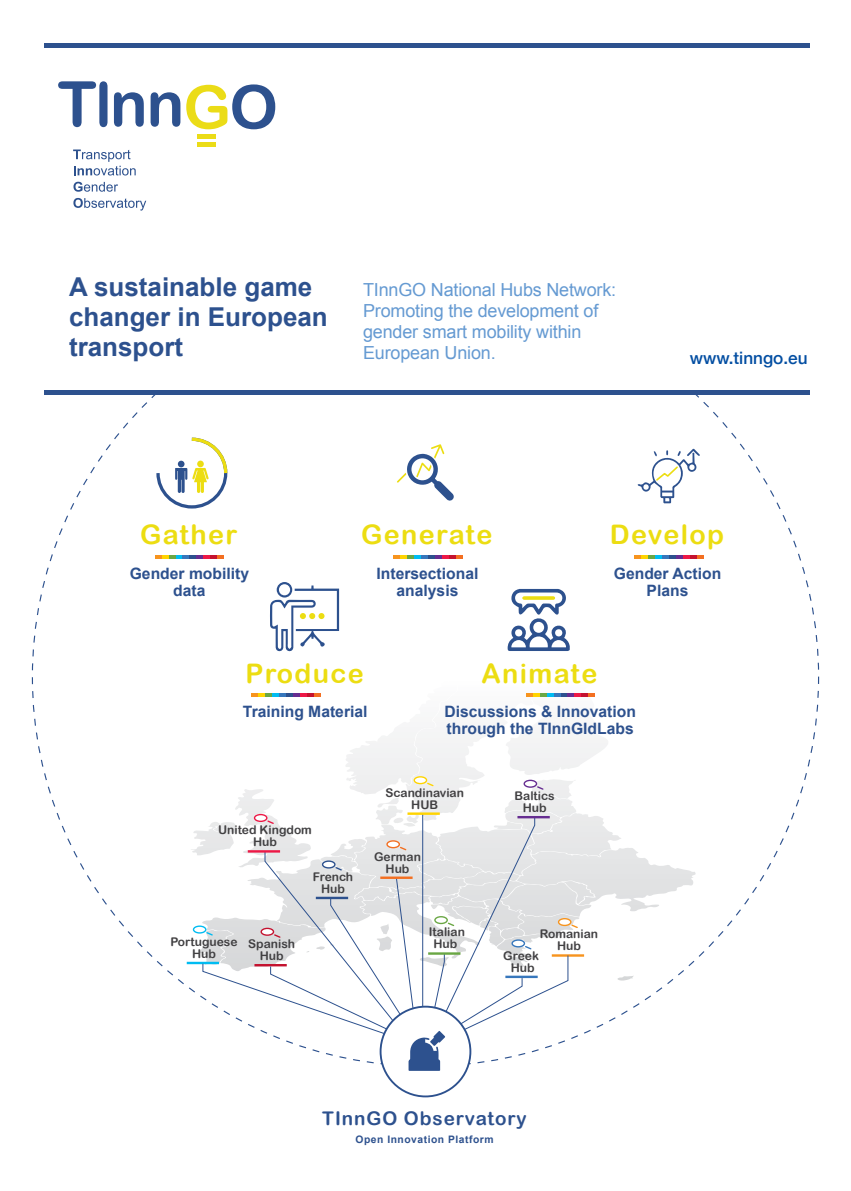
<style>
.page{position:relative;width:851px;height:1191px;background:#fff}
.page>*{position:absolute;margin:0;border:0;box-sizing:border-box;transform-origin:0 0}
.t1{font:27px "Arial Rounded MT Bold";letter-spacing:.05em;color:#ecdd12}
.t2{font:700 26px/30px "Arial";color:#2d518e}
.t3{font:18.8px "Arial Rounded MT Bold";letter-spacing:.05em;color:#2d518e}
.t4{font:18px/21px "Arial";letter-spacing:-.01em;color:#659ad2}
.t5{font:500 17.2px "Helvetica Neue";color:#034ea2}
.t6{font:700 15.6px/16.8px "Arial";color:#2d518e;text-align:center}
.t7{font:12px/12px "Arial Rounded MT Bold";color:#414042;text-align:center}
.t8{font:700 10.4px "Arial";letter-spacing:.05em;color:#2d518e}
</style>
<div class="page">
<hr style="left:187px;top:961px;width:32px;height:3px;background:#00bcf2">
<svg style="left:58px;top:81px;width:49px;height:46px"></svg>
<svg style="left:114px;top:92px;width:30px;height:35px"></svg>
<svg style="left:150px;top:92px;width:30px;height:35px"></svg>
<svg style="left:186px;top:84px;width:89px;height:45px"></svg>
<div style="left:197px;top:134px;width:19px;height:5px;background:#ebdc17"></div>
<div style="left:197px;top:142px;width:19px;height:5px;background:#ebdc17"></div>
<svg style="left:73px;top:149px;width:63px;height:26px"></svg>
<svg style="left:73px;top:182px;width:45px;height:10px"></svg>
<svg style="left:73px;top:198px;width:73px;height:13px"></svg>
<hr style="left:44px;top:391px;width:765px;height:4px;background:#2d518e">
<hr style="left:44px;top:44px;width:765px;height:4px;background:#2d518e">
<svg style="left:155px;top:555px;width:69px;height:4px"></svg>
<svg style="left:393px;top:555px;width:69px;height:4px"></svg>
<svg style="left:634px;top:555px;width:69px;height:4px"></svg>
<svg style="left:156px;top:437px;width:72px;height:72px"></svg>
<svg style="left:397px;top:444px;width:57px;height:57px"></svg>
<svg style="left:637px;top:448px;width:63px;height:55px"></svg>
<svg style="left:270px;top:582px;width:69px;height:70px"></svg>
<svg style="left:507px;top:589px;width:62px;height:62px"></svg>
<svg style="left:190px;top:693px;width:505px;height:377px"></svg>
<h2 class="t2" style="left:69px;top:272px;width:260px">A sustainable game changer in European transport</h2>
<p class="t4" style="left:363px;top:279px;width:255px">TInnGO National Hubs Network:<br>Promoting the development of gender smart mobility within<br>European Union.</p>
<p class="t5" style="left:689px;top:344px;width:119px">www.tinngo.eu</p>
<h1 class="t1" style="left:140px;top:518px;width:99px">Gather</h1>
<p class="t6" style="left:130px;top:565px;width:121px">Gender mobility data</p>
<h1 class="t1" style="left:361px;top:518px;width:133px">Generate</h1>
<p class="t6" style="left:376px;top:565px;width:103px">Intersectional analysis</p>
<h1 class="t1" style="left:609px;top:518px;width:116px">Develop</h1>
<p class="t6" style="left:613px;top:565px;width:109px">Gender Action<br>Plans</p>
<h1 class="t1" style="left:245px;top:657px;width:120px">Produce</h1>
<p class="t6" style="left:243px;top:704px;width:126px">Training Material</p>
<h1 class="t1" style="left:481px;top:657px;width:117px">Animate</h1>
<p class="t6" style="left:444px;top:704px;width:193px;text-align:left">Discussions &amp; Innovation through the TInnGIdLabs</p>
<p class="t7" style="left:218px;top:824px;width:95px">United Kingdom<br>Hub</p>
<p class="t7" style="left:170px;top:935px;width:69px">Portuguese<br>Hub</p>
<p class="t7" style="left:248px;top:937px;width:48px">Spanish<br>Hub</p>
<p class="t7" style="left:313px;top:870px;width:42px">French<br>Hub</p>
<p class="t7" style="left:385px;top:786px;width:80px">Scandinavian<br>HUB</p>
<p class="t7" style="left:374px;top:850px;width:48px">German<br>Hub</p>
<p class="t7" style="left:429px;top:926px;width:38px">Italian<br>Hub</p>
<p class="t7" style="left:514px;top:789px;width:42px">Baltics<br>Hub</p>
<p class="t7" style="left:540px;top:928px;width:60px">Romanian<br>Hub</p>
<p class="t7" style="left:503px;top:949px;width:37px">Greek<br>Hub</p>
<p class="t3" style="left:322px;top:1106px;width:206px">TInnGO Observatory</p>
<p class="t8" style="left:355px;top:1132px;width:139px">Open Innovation Platform</p>
</div>
